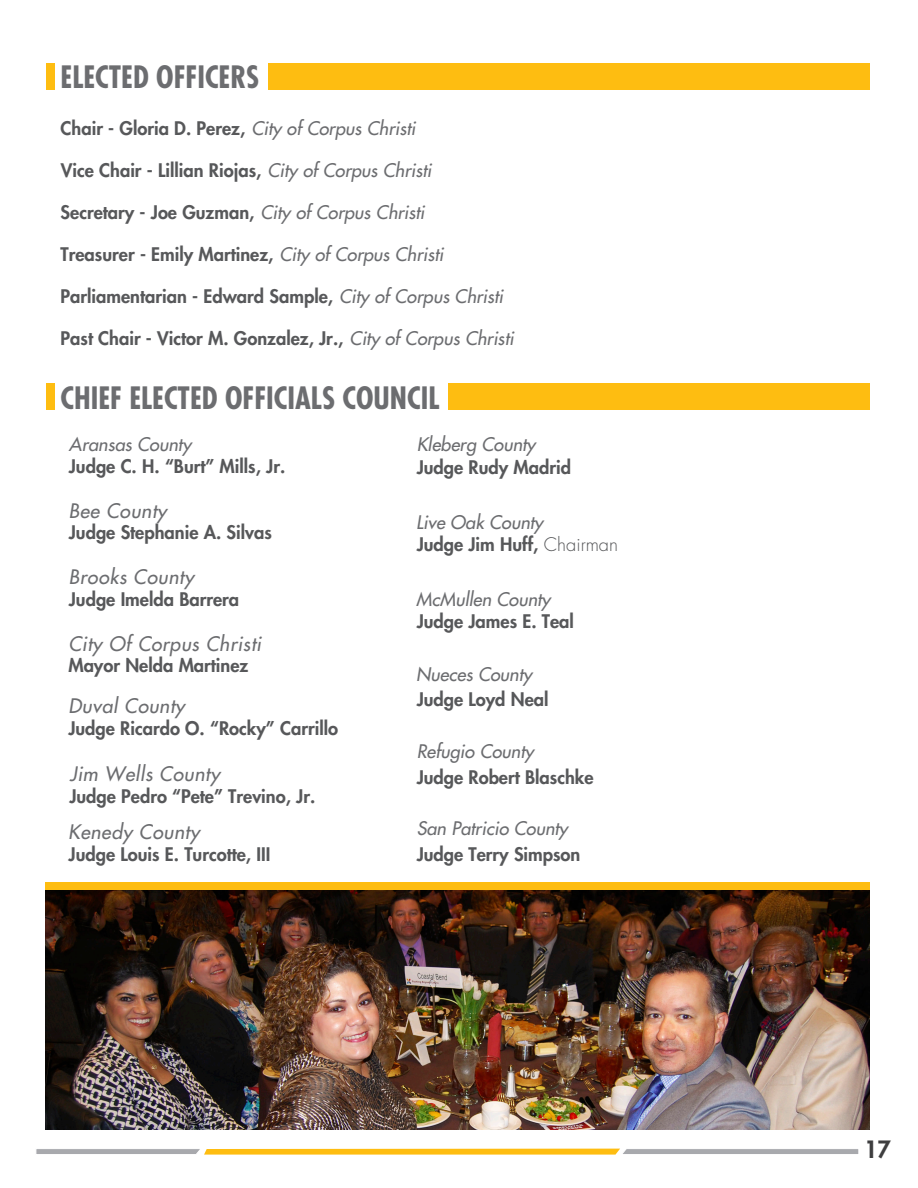
<style>
.page{position:relative;width:918px;height:1188px;background:#fff}
.page>*{position:absolute;margin:0;border:0;box-sizing:border-box;transform-origin:0 0}
.t1{font:700 condensed 30px "Futura Std";color:#6c6d70}
.t2{font:800 23.25px "Futura Std";color:#3e3e3f}
.t3{font:italic 500 19.5px "Futura Std";letter-spacing:.03em;color:#6c6d70}
.t4{font:800 18.3px "Futura Std";color:#57585a}
.t5{font:italic 500 18.3px/22px "Futura Std";color:#6c6d70}
.s1{font-weight:500;font-style:italic;color:#6c6d70}
.s2{font-weight:800;font-style:normal;color:#57585a}
.s3{font-weight:300;font-style:normal;color:#57585a}
</style>
<div class="page">
<div style="left:46px;top:63px;width:9px;height:26px;background:#febd11"></div>
<div style="left:269px;top:63px;width:601px;height:26px;background:#febd11"></div>
<div style="left:46px;top:383px;width:9px;height:26px;background:#febd11"></div>
<div style="left:448px;top:383px;width:422px;height:26px;background:#febd11"></div>
<img style="left:46px;top:890px;width:824px;height:240px">
<div style="left:46px;top:882px;width:824px;height:8px;background:#febd11"></div>
<svg style="left:36px;top:1148px;width:823px;height:7px"></svg>
<h1 class="t1" style="left:61px;top:59px;width:200px">ELECTED OFFICERS</h1>
<p class="t4" style="left:61px;top:116px;width:356px">Chair - Gloria D. Perez, <span class="s1">City of Corpus Christi</span></p>
<p class="t4" style="left:61px;top:158px;width:372px">Vice Chair - Lillian Riojas, <span class="s1">City of Corpus Christi</span></p>
<p class="t4" style="left:61px;top:201px;width:365px">Secretary - Joe Guzman, <span class="s1">City of Corpus Christi</span></p>
<p class="t4" style="left:61px;top:243px;width:384px">Treasurer - Emily Martinez, <span class="s1">City of Corpus Christi</span></p>
<p class="t4" style="left:61px;top:285px;width:444px">Parliamentarian - Edward Sample, <span class="s1">City of Corpus Christi</span></p>
<p class="t4" style="left:61px;top:327px;width:455px">Past Chair - Victor M. Gonzalez, Jr., <span class="s1">City of Corpus Christi</span></p>
<h1 class="t1" style="left:61px;top:380px;width:380px">CHIEF ELECTED OFFICIALS COUNCIL</h1>
<p class="t5" style="left:69px;top:434px;width:124px">Aransas County</p>
<p class="t4" style="left:69px;top:454px;width:218px">Judge C. H. “Burt” Mills, Jr.</p>
<p class="t3" style="left:69px;top:498px;width:99px">Bee County</p>
<p class="t4" style="left:69px;top:521px;width:205px">Judge Stephanie A. Silvas</p>
<p class="t3" style="left:69px;top:565px;width:126px">Brooks County</p>
<p class="t4" style="left:69px;top:588px;width:172px">Judge Imelda Barrera</p>
<p class="t3" style="left:68px;top:631px;width:194px">City Of Corpus Christi</p>
<p class="t4" style="left:68px;top:654px;width:181px">Mayor Nelda Martinez</p>
<p class="t3" style="left:68px;top:694px;width:118px">Duval County</p>
<p class="t4" style="left:68px;top:716px;width:271px">Judge Ricardo O. “Rocky” Carrillo</p>
<p class="t3" style="left:70px;top:762px;width:152px">Jim Wells County</p>
<p class="t4" style="left:69px;top:784px;width:247px">Judge Pedro “Pete” Trevino, Jr.</p>
<p class="t3" style="left:68px;top:819px;width:133px">Kenedy County</p>
<p class="t4" style="left:69px;top:842px;width:203px">Judge Louis E. Turcotte, III</p>
<p class="t5" style="left:417px;top:434px;width:120px">Kleberg County</p>
<p class="t4" style="left:417px;top:456px;width:156px">Judge Rudy Madrid</p>
<p class="t5" style="left:416px;top:511px;width:203px">Live Oak County<br><span class="s2">Judge Jim Huff,</span> <span class="s3">Chairman</span></p>
<p class="t5" style="left:416px;top:588px;width:136px">McMullen County</p>
<p class="t4" style="left:417px;top:609px;width:159px">Judge James E. Teal</p>
<p class="t5" style="left:416px;top:663px;width:117px">Nueces County</p>
<p class="t4" style="left:417px;top:688px;width:133px">Judge Loyd Neal</p>
<p class="t5" style="left:417px;top:741px;width:119px">Refugio County</p>
<p class="t4" style="left:417px;top:766px;width:178px">Judge Robert Blaschke</p>
<p class="t5" style="left:417px;top:817px;width:153px">San Patricio County</p>
<p class="t4" style="left:417px;top:842px;width:165px">Judge Terry Simpson</p>
<p class="t2" style="left:864px;top:1135px;width:28px">17</p>
</div>
